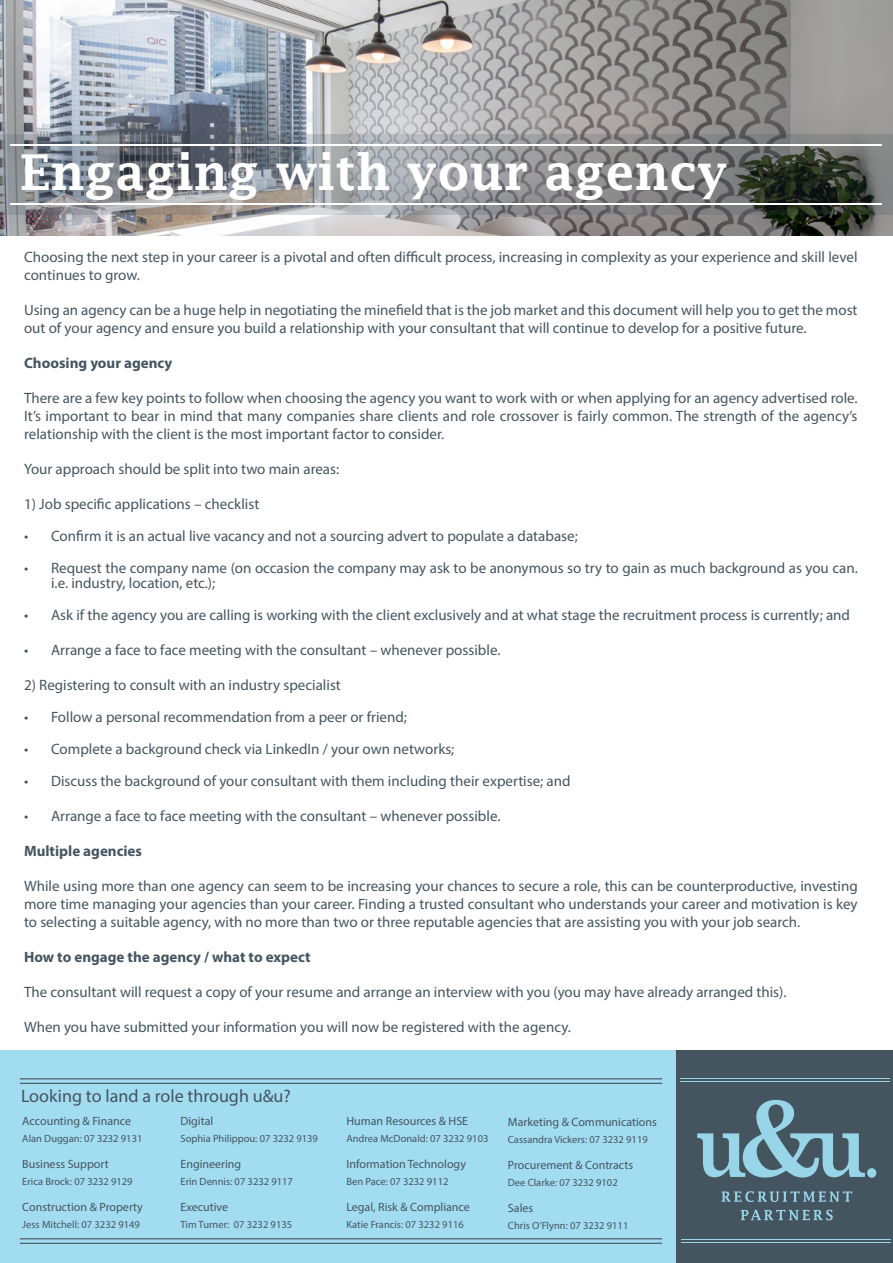
<style>
.page{position:relative;width:893px;height:1263px;background:#fff}
.page>*{position:absolute;margin:0;border:0;box-sizing:border-box;transform-origin:0 0}
.t1{font:600 49.5px "Lucida Fax";color:#fff}
.t2{font:18px "Myriad Pro";color:#455560}
.t3{font:15px/18px "Myriad Pro";color:#455560}
.t4{font:700 15px "Myriad Pro";color:#455560}
.t5{font:12px "Myriad Pro";color:#455560}
.t6{font:10.5px "Myriad Pro";color:#455560}
</style>
<div class="page">
<img style="left:0;top:0;width:893px;height:236px">
<svg style="left:0;top:135px;width:893px;height:80px;background:#7d8082"></svg>
<div style="left:0;top:1050px;width:893px;height:213px;background:#a2dcf1"></div>
<div style="left:676px;top:1050px;width:217px;height:213px;background:#455560"></div>
<hr style="left:681px;top:1078px;width:209px;height:1px;background:#98d5e9">
<hr style="left:681px;top:1081px;width:209px;height:1px;background:#98d5e9">
<svg style="left:697px;top:1100px;width:179px;height:78px"></svg>
<svg style="left:722px;top:1191px;width:130px;height:11px"></svg>
<svg style="left:741px;top:1210px;width:92px;height:10px"></svg>
<hr style="left:681px;top:1239px;width:209px;height:1px;background:#98d5e9">
<hr style="left:681px;top:1242px;width:209px;height:1px;background:#98d5e9">
<hr style="left:20px;top:1242px;width:642px;height:1px;background:#ade0ee">
<hr style="left:20px;top:1238px;width:642px;height:1px;background:#333e48">
<hr style="left:20px;top:1243px;width:642px;height:1px;background:#333e48">
<hr style="left:20px;top:1082px;width:642px;height:1px;background:#ade0ee">
<hr style="left:20px;top:1078px;width:642px;height:1px;background:#333e48">
<hr style="left:20px;top:1083px;width:642px;height:1px;background:#333e48">
<hr style="left:10px;top:144px;width:872px;height:2px;background:#fff">
<hr style="left:10px;top:203px;width:872px;height:2px;background:#fff">
<h1 class="t1" style="left:20px;top:144px;width:710px">Engaging with your agency</h1>
<p class="t3" style="left:24px;top:247px;width:835px">Choosing the next step in your career is a pivotal and often difficult process, increasing in complexity as your experience and skill level continues to grow.</p>
<p class="t3" style="left:24px;top:300px;width:835px">Using an agency can be a huge help in negotiating the minefield that is the job market and this document will help you to get the most out of your agency and ensure you build a relationship with your consultant that will continue to develop for a positive future.</p>
<p class="t4" style="left:24px;top:353px;width:150px">Choosing your agency</p>
<p class="t3" style="left:24px;top:388px;width:835px;text-align:justify">There are a few key points to follow when choosing the agency you want to work with or when applying for an agency advertised role.<br>It’s important to bear in mind that many companies share clients and role crossover is fairly common. The strength of the agency’s relationship with the client is the most important factor to consider.</p>
<p class="t3" style="left:24px;top:459px;width:317px">Your approach should be split into two main areas:</p>
<p class="t3" style="left:24px;top:494px;width:237px">1) Job specific applications – checklist</p>
<p class="t3" style="left:24px;top:526px;width:555px">• Confirm it is an actual live vacancy and not a sourcing advert to populate a database;</p>
<p class="t3" style="left:51px;top:560px;width:808px;line-height:15px;text-indent:-27px">• Request the company name (on occasion the company may ask to be anonymous so try to gain as much background as you can. i.e. industry, location, etc.);</p>
<p class="t3" style="left:24px;top:605px;width:827px">• Ask if the agency you are calling is working with the client exclusively and at what stage the recruitment process is currently; and</p>
<p class="t3" style="left:24px;top:640px;width:478px">• Arrange a face to face meeting with the consultant – whenever possible.</p>
<p class="t3" style="left:24px;top:675px;width:318px">2) Registering to consult with an industry specialist</p>
<p class="t3" style="left:24px;top:707px;width:384px">• Follow a personal recommendation from a peer or friend;</p>
<p class="t3" style="left:24px;top:739px;width:432px">• Complete a background check via LinkedIn / your own networks;</p>
<p class="t3" style="left:24px;top:771px;width:548px">• Discuss the background of your consultant with them including their expertise; and</p>
<p class="t3" style="left:24px;top:806px;width:478px">• Arrange a face to face meeting with the consultant – whenever possible.</p>
<p class="t4" style="left:24px;top:841px;width:119px">Multiple agencies</p>
<p class="t3" style="left:24px;top:876px;width:835px;text-align:justify">While using more than one agency can seem to be increasing your chances to secure a role, this can be counterproductive, investing more time managing your agencies than your career. Finding a trusted consultant who understands your career and motivation is key to selecting a suitable agency, with no more than two or three reputable agencies that are assisting you with your job search.</p>
<p class="t4" style="left:24px;top:947px;width:288px">How to engage the agency / what to expect</p>
<p class="t3" style="left:24px;top:982px;width:764px">The consultant will request a copy of your resume and arrange an interview with you (you may have already arranged this).</p>
<p class="t3" style="left:24px;top:1017px;width:548px">When you have submitted your information you will now be registered with the agency.</p>
<p class="t2" style="left:21px;top:1085px;width:271px">Looking to land a role through u&amp;u?</p>
<p class="t5" style="left:22px;top:1113px;width:110px">Accounting &amp; Finance</p>
<p class="t6" style="left:22px;top:1132px;width:122px">Alan Duggan: 07 3232 9131</p>
<p class="t5" style="left:22px;top:1156px;width:88px">Business Support</p>
<p class="t6" style="left:22px;top:1175px;width:112px">Erica Brock: 07 3232 9129</p>
<p class="t5" style="left:22px;top:1199px;width:122px">Construction &amp; Property</p>
<p class="t6" style="left:22px;top:1218px;width:119px">Jess Mitchell: 07 3232 9149</p>
<p class="t5" style="left:180px;top:1113px;width:34px">Digital</p>
<p class="t6" style="left:180px;top:1132px;width:139px">Sophia Philippou: 07 3232 9139</p>
<p class="t5" style="left:180px;top:1156px;width:62px">Engineering</p>
<p class="t6" style="left:180px;top:1175px;width:114px">Erin Dennis: 07 3232 9117</p>
<p class="t5" style="left:180px;top:1199px;width:49px">Executive</p>
<p class="t6" style="left:180px;top:1218px;width:113px">Tim Turner: 07 3232 9135</p>
<p class="t5" style="left:346px;top:1114px;width:123px">Human Resources &amp; HSE</p>
<p class="t6" style="left:346px;top:1132px;width:144px">Andrea McDonald: 07 3232 9103</p>
<p class="t5" style="left:346px;top:1157px;width:121px">Information Technology</p>
<p class="t6" style="left:346px;top:1175px;width:104px">Ben Pace: 07 3232 9112</p>
<p class="t5" style="left:346px;top:1200px;width:125px">Legal, Risk &amp; Compliance</p>
<p class="t6" style="left:346px;top:1218px;width:119px">Katie Francis: 07 3232 9116</p>
<p class="t5" style="left:508px;top:1114px;width:151px">Marketing &amp; Communications</p>
<p class="t6" style="left:508px;top:1133px;width:141px">Cassandra Vickers: 07 3232 9119</p>
<p class="t5" style="left:508px;top:1157px;width:127px">Procurement &amp; Contracts</p>
<p class="t6" style="left:508px;top:1176px;width:111px">Dee Clarke: 07 3232 9102</p>
<p class="t5" style="left:508px;top:1200px;width:27px">Sales</p>
<p class="t6" style="left:508px;top:1219px;width:122px">Chris O’Flynn: 07 3232 9111</p>
</div>
